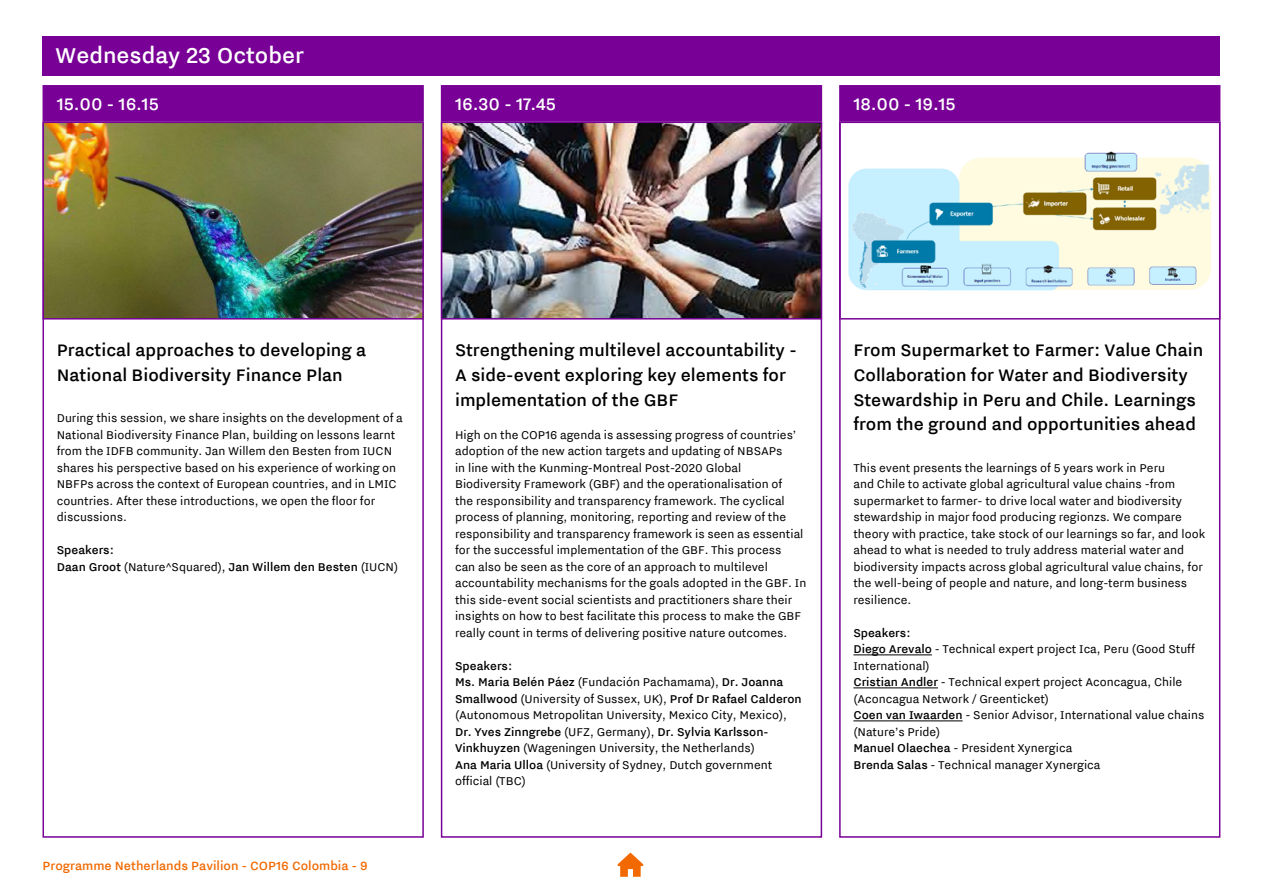
<style>
.page{position:relative;width:1263px;height:893px;background:#fff}
.page>*{position:absolute;margin:0;border:0;box-sizing:border-box;transform-origin:0 0}
._1__date_-_white{font:500 27px "NL Nitti Grotesk";color:#fff}
._2__heading_-_purple{font:500 21px/24.8px "NL Nitti Grotesk";color:#000}
._1__time_-_white{font:500 21px "NL Nitti Grotesk";color:#fff}
.t1{font:500 15px "NL Nitti Grotesk";color:#f16900}
._3__summery{font:14.25px/16.5px "NL Nitti Grotesk";color:#000}
._4__names{font:14.25px/16.5px "NL Nitti Grotesk";color:#000}
._4__names-2{font:500 14.25px/16.5px "NL Nitti Grotesk";color:#000}
.s1{font-weight:400}
.s2{font-weight:500}
</style>
<div class="page">
<svg style="left:618px;top:853px;width:25px;height:24px"></svg>
<div style="left:43px;top:86px;width:380px;height:35px;background:#780096"></div>
<div style="left:43px;top:85px;width:381px;height:37px;border:2px solid #780096"></div>
<div style="left:442px;top:86px;width:379px;height:35px;background:#780096"></div>
<div style="left:441px;top:85px;width:381px;height:37px;border:2px solid #780096"></div>
<img style="left:46px;top:125px;width:375px;height:192px">
<div style="left:43px;top:122px;width:381px;height:198px;border:2px solid #780096"></div>
<img style="left:444px;top:125px;width:375px;height:192px">
<div style="left:441px;top:122px;width:381px;height:198px;border:2px solid #780096"></div>
<div style="left:43px;top:36px;width:1177px;height:40px;background:#780096"></div>
<div style="left:840px;top:86px;width:380px;height:35px;background:#780096"></div>
<div style="left:839px;top:85px;width:381px;height:37px;border:2px solid #780096"></div>
<hr style="left:853px;top:654px;width:36px;height:1px;background:#000">
<hr style="left:889px;top:655px;width:43px;height:1px;background:#000">
<hr style="left:853px;top:687px;width:85px;height:1px;background:#000">
<hr style="left:853px;top:720px;width:110px;height:1px;background:#000">
<img style="left:848px;top:151px;width:363px;height:140px">
<div style="left:839px;top:122px;width:381px;height:198px;border:2px solid #780096"></div>
<p class="_1__date_-_white" style="left:55px;top:40px;width:250px">Wednesday 23 October</p>
<p class="_1__time_-_white" style="left:57px;top:92px;width:104px">15.00 - 16.15</p>
<p class="_1__time_-_white" style="left:455px;top:92px;width:102px">16.30 - 17.45</p>
<p class="_1__time_-_white" style="left:853px;top:92px;width:104px">18.00 - 19.15</p>
<p class="_2__heading_-_purple" style="left:57px;top:337px;width:311px">Practical approaches to developing a<br>National Biodiversity Finance Plan</p>
<p class="_4__names" style="left:57px;top:409px;width:348px">During this session, we share insights on the development of a National Biodiversity Finance Plan, building on lessons learnt from the IDFB community. Jan Willem den Besten from IUCN shares his perspective based on his experience of working on NBFPs across the context of European countries, and in LMIC countries. After these introductions, we open the floor for discussions.</p>
<p class="_4__names-2" style="left:57px;top:541px;width:343px">Speakers:<br>Daan Groot <span class="s1">(Nature^Squared),</span> Jan Willem den Besten <span class="s1">(IUCN)</span></p>
<p class="t1" style="left:43px;top:857px;width:327px">Programme Netherlands Pavilion - COP16 Colombia - 9</p>
<p class="_2__heading_-_purple" style="left:455px;top:337px;width:343px">Strengthening multilevel accountability -<br>A side-event exploring key elements for implementation of the GBF</p>
<p class="_3__summery" style="left:455px;top:426px;width:353px">High on the COP16 agenda is assessing progress of countries’ adoption of the new action targets and updating of NBSAPs<br>in line with the Kunming-Montreal Post-2020 Global Biodiversity Framework (GBF) and the operationalisation of<br>the responsibility and transparency framework. The cyclical process of planning, monitoring, reporting and review of the responsibility and transparency framework is seen as essential for the successful implementation of the GBF. This process<br>can also be seen as the core of an approach to multilevel accountability mechanisms for the goals adopted in the GBF. In this side-event social scientists and practitioners share their insights on how to best facilitate this process to make the GBF really count in terms of delivering positive nature outcomes.</p>
<p class="_4__names-2" style="left:455px;top:657px;width:59px">Speakers:</p>
<p class="_4__names" style="left:455px;top:673px;width:348px"><span class="s2">Ms. Maria Belén Páez</span> (Fundación Pachamama), <span class="s2">Dr. Joanna Smallwood</span> (University of Sussex, UK), <span class="s2">Prof Dr Rafael Calderon </span>(Autonomous Metropolitan University, Mexico City, Mexico), <span class="s2">Dr. Yves Zinngrebe</span> (UFZ, Germany), <span class="s2">Dr. Sylvia Karlsson-Vinkhuyzen</span> (Wageningen University, the Netherlands)</p>
<p class="_4__names" style="left:455px;top:756px;width:319px"><span class="s2">Ana Maria Ulloa</span> (University of Sydney, Dutch government official (TBC)</p>
<p class="_2__heading_-_purple" style="left:853px;top:337px;width:351px">From Supermarket to Farmer: Value Chain Collaboration for Water and Biodiversity Stewardship in Peru and Chile. Learnings from the ground and opportunities ahead</p>
<p class="_3__summery" style="left:853px;top:459px;width:353px">This event presents the learnings of 5 years work in Peru<br>and Chile to activate global agricultural value chains -from supermarket to farmer- to drive local water and biodiversity stewardship in major food producing regionzs. We compare theory with practice, take stock of our learnings so far, and look ahead to what is needed to truly address material water and biodiversity impacts across global agricultural value chains, for the well-being of people and nature, and long-term business resilience.</p>
<p class="_4__names-2" style="left:853px;top:624px;width:59px">Speakers:</p>
<p class="_4__names" style="left:853px;top:640px;width:343px"><span class="s2">Diego Arevalo</span> - Technical expert project Ica, Peru (Good Stuff<br>International)</p>
<p class="_4__names" style="left:853px;top:673px;width:330px"><span class="s2">Cristian Andler</span> - Technical expert project Aconcagua, Chile (Aconcagua Network / Greenticket)</p>
<p class="_4__names" style="left:853px;top:706px;width:352px"><span class="s2">Coen van Iwaarden</span> - Senior Advisor, International value chains (Nature’s Pride)</p>
<p class="_4__names" style="left:853px;top:739px;width:220px"><span class="s2">Manuel Olaechea</span> - President Xynergica</p>
<p class="_4__names" style="left:853px;top:756px;width:249px"><span class="s2">Brenda Salas</span> - Technical manager Xynergica</p>
</div>
